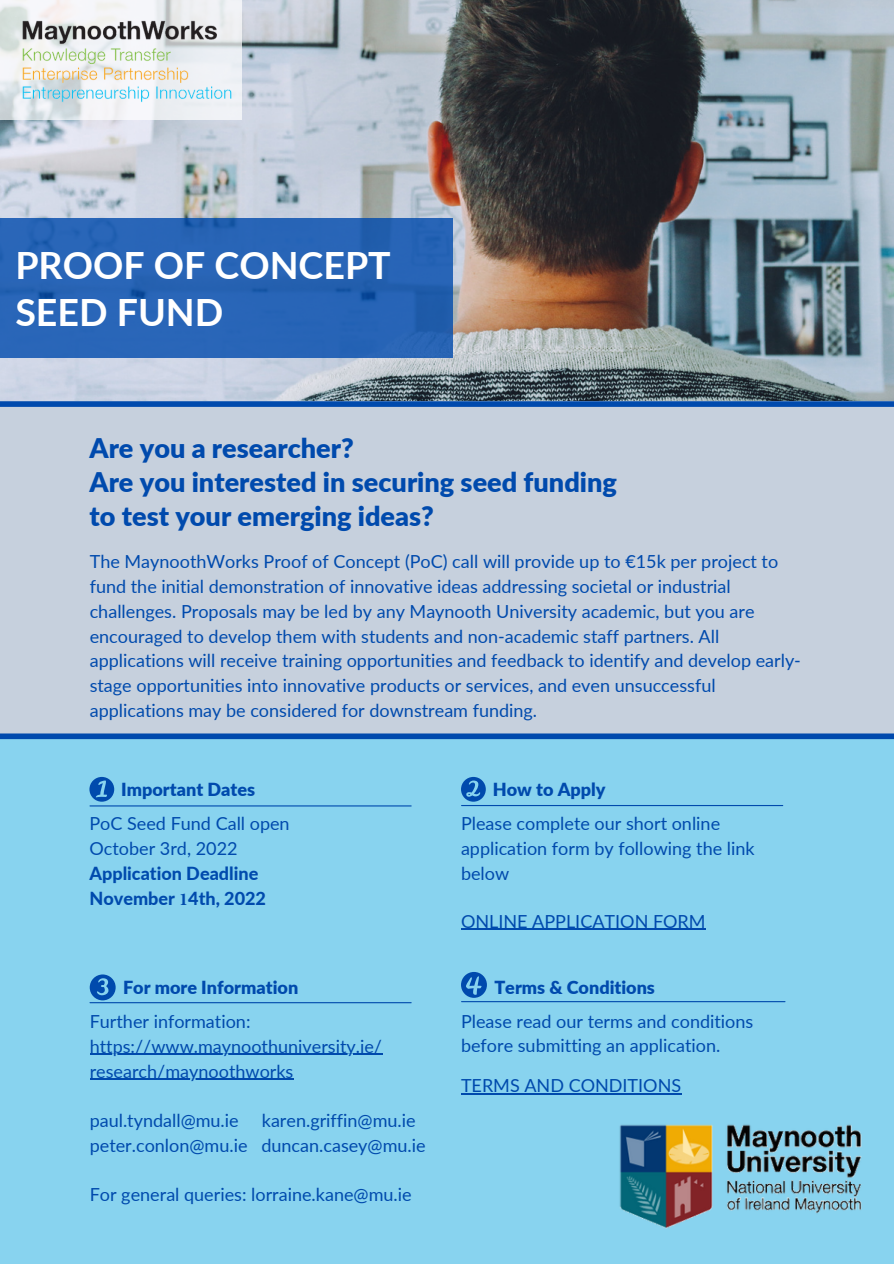
<style>
.page{position:relative;width:894px;height:1264px;background:#fff}
.page>*{position:absolute;margin:0;border:0;box-sizing:border-box;transform-origin:0 0}
.t1{font:700 37.5px/46.2px "Lato";color:#fff}
.t2{font:900 27px/33.8px "Lato";color:#004aad}
.t3{font:18px/24.8px "Lato";color:#004aad}
.t4{font:900 18px "Lato";color:#004aad}
.t5{font:800 18px/24.5px "Lato";color:#004aad}
.s1{font-family:"Minion Pro";font-weight:700}
</style>
<div class="page">
<div style="left:0;top:0;width:893px;height:1263px;background:#88d3ef"></div>
<img style="left:0;top:0;width:893px;height:401px">
<div style="left:0;top:401px;width:893px;height:334px;background:#c6d0dd"></div>
<hr style="left:90px;top:805px;width:321px;height:1px;background:#004aad">
<hr style="left:461px;top:1001px;width:323px;height:1px;background:#004aad">
<div style="left:0;top:218px;width:453px;height:140px;background:#2865b7"></div>
<svg style="left:89px;top:777px;width:25px;height:24px"></svg>
<svg style="left:461px;top:972px;width:26px;height:25px"></svg>
<div style="left:0;top:401px;width:893px;height:6px;background:#004aad"></div>
<div style="left:0;top:733px;width:893px;height:6px;background:#004aad"></div>
<svg style="left:0;top:0;width:241px;height:120px;background:#eaedef"></svg>
<img style="left:15px;top:17px;width:227px;height:90px">
<img style="left:619px;top:1124px;width:243px;height:105px">
<hr style="left:90px;top:1002px;width:321px;height:1px;background:#004aad">
<svg style="left:90px;top:974px;width:26px;height:26px"></svg>
<hr style="left:90px;top:1053px;width:292px;height:2px;background:#004aad">
<hr style="left:90px;top:1078px;width:203px;height:1px;background:#004aad">
<hr style="left:461px;top:805px;width:321px;height:1px;background:#004aad">
<svg style="left:461px;top:777px;width:24px;height:24px"></svg>
<hr style="left:461px;top:928px;width:244px;height:1px;background:#004aad">
<hr style="left:461px;top:1093px;width:220px;height:1px;background:#004aad">
<h1 class="t1" style="left:15px;top:242px;width:377px">PROOF OF CONCEPT<br>SEED FUND</h1>
<h2 class="t2" style="left:89px;top:431px;width:529px">Are you a researcher?<br>Are you interested in securing seed funding to test your emerging ideas?</h2>
<p class="t3" style="left:90px;top:549px;width:712px">The MaynoothWorks Proof of Concept (PoC) call will provide up to €15k per project to fund the initial demonstration of innovative ideas addressing societal or industrial challenges. Proposals may be led by any Maynooth University academic, but you are encouraged to develop them with students and non-academic staff partners. All applications will receive training opportunities and feedback to identify and develop early&shy;stage opportunities into innovative products or services, and even unsuccessful applications may be considered for downstream funding.</p>
<p class="t4" style="left:121px;top:778px;width:135px">Important Dates</p>
<p class="t3" style="left:89px;top:810px;width:202px">PoC Seed Fund Call open<br>October 3rd, 2022</p>
<p class="t5" style="left:89px;top:861px;width:178px">Application Deadline<br>November <span class="s1">1</span>4th, 2022</p>
<p class="t4" style="left:492px;top:778px;width:114px">How to Apply</p>
<p class="t3" style="left:461px;top:811px;width:295px">Please complete our short online application form by following the link below</p>
<p class="t3" style="left:461px;top:908px;width:246px">ONLINE APPLICATION FORM</p>
<p class="t4" style="left:123px;top:976px;width:177px">For more Information</p>
<p class="t4" style="left:494px;top:975px;width:162px">Terms &amp; Conditions</p>
<p class="t3" style="left:90px;top:1008px;width:294px">Further information: https://www.maynoothuniversity.ie/ research/maynoothworks</p>
<p class="t3" style="left:90px;top:1107px;width:150px">paul.tyndall@mu.ie</p>
<p class="t3" style="left:90px;top:1107px;width:337px;text-indent:172px">karen.griffin@mu.ie peter.conlon@mu.ie duncan.casey@mu.ie</p>
<p class="t3" style="left:90px;top:1182px;width:323px">For general queries: lorraine.kane@mu.ie</p>
<p class="t3" style="left:461px;top:1008px;width:294px">Please read our terms and conditions before submitting an application.</p>
<p class="t3" style="left:461px;top:1072px;width:222px">TERMS AND CONDITIONS</p>
</div>
